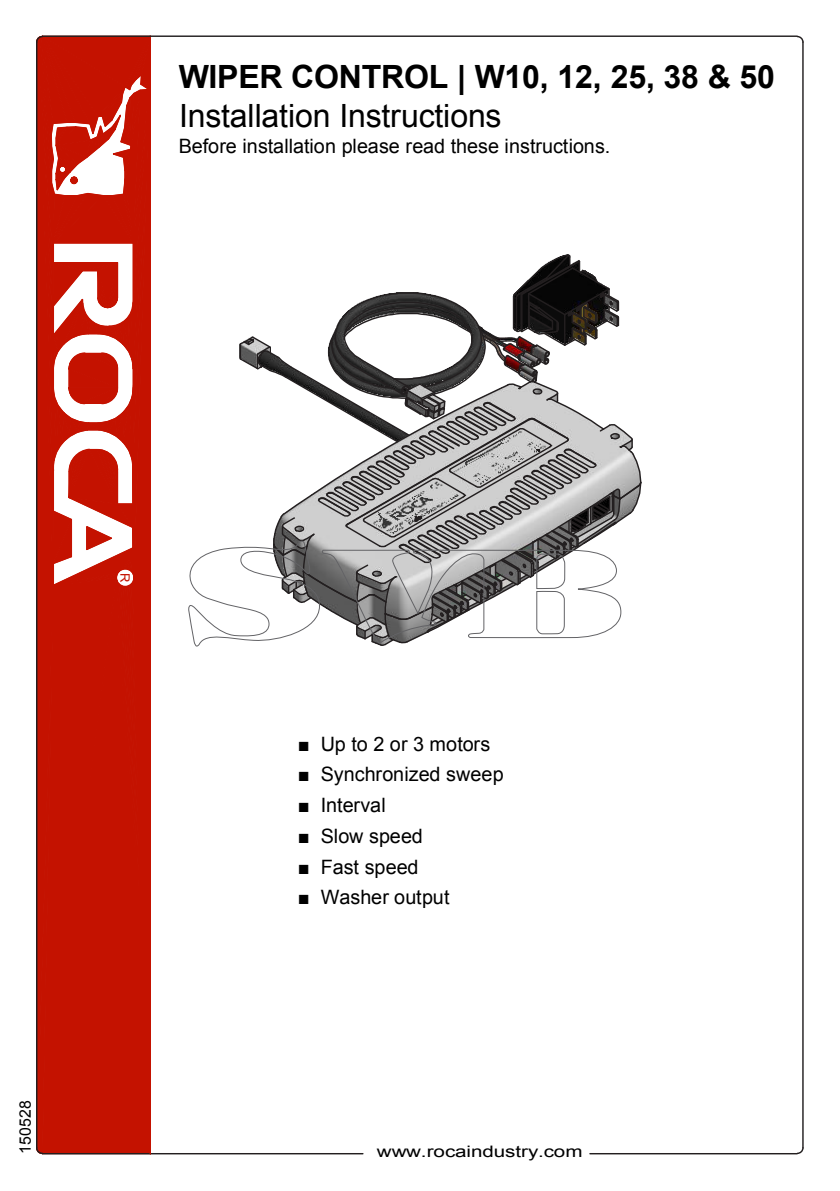
<style>
.page{position:relative;width:840px;height:1191px;background:#fff}
.page>*{position:absolute;margin:0;border:0;box-sizing:border-box;transform-origin:0 0}
.t1{font:700 32px/39.2px "Arial";letter-spacing:-.005em;color:#000}
.t2{font:19.8px "Arial";letter-spacing:-.005em;color:#000}
.t3{font:15.8px "Arial";color:#000;scale:1.3 1}
.t4{font:15.8px "Arial";color:#000}
.t5{font:13px "Arial";color:#c41200}
.s1{font-weight:400}
</style>
<div class="page">
<svg style="left:239px;top:254px;width:403px;height:361px"></svg>
<hr style="left:589px;top:1153px;width:207px;height:1px;background:#231f20">
<hr style="left:42px;top:1153px;width:320px;height:1px;background:#231f20">
<svg style="left:796px;top:1148px;width:7px;height:6px"></svg>
<svg style="left:796px;top:35px;width:7px;height:7px"></svg>
<svg style="left:36px;top:35px;width:127px;height:1120px"></svg>
<hr style="left:42px;top:35px;width:754px;height:2px;background:#231f20">
<hr style="left:36px;top:42px;width:1px;height:1106px;background:#231f20">
<hr style="left:801px;top:42px;width:2px;height:1106px;background:#231f20">
<svg style="left:188px;top:540px;width:433px;height:107px"></svg>
<p class="t1" style="left:179px;top:58px;width:597px">WIPER CONTROL | W10, 12, 25, 38 &amp; 50<br><span class="s1">Installation Instructions</span></p>
<p class="t2" style="left:179px;top:133px;width:433px">Before installation please read these instructions.</p>
<p class="t5" style="left:133px;top:573px;width:11px;rotate:90deg">R</p>
<p class="t4" style="left:15px;top:1153px;width:55px;rotate:-90deg">150528</p>
<p class="t2" style="left:297px;top:731px;width:194px">■ Up to 2 or 3 motors</p>
<p class="t2" style="left:297px;top:761px;width:207px">■ Synchronized sweep</p>
<p class="t2" style="left:297px;top:792px;width:89px">■ Interval</p>
<p class="t2" style="left:297px;top:823px;width:127px">■ Slow speed</p>
<p class="t2" style="left:297px;top:853px;width:122px">■ Fast speed</p>
<p class="t2" style="left:297px;top:884px;width:153px">■ Washer output</p>
<p class="t3" style="left:377px;top:1140px;width:160px">www.rocaindustry.com</p>
</div>
